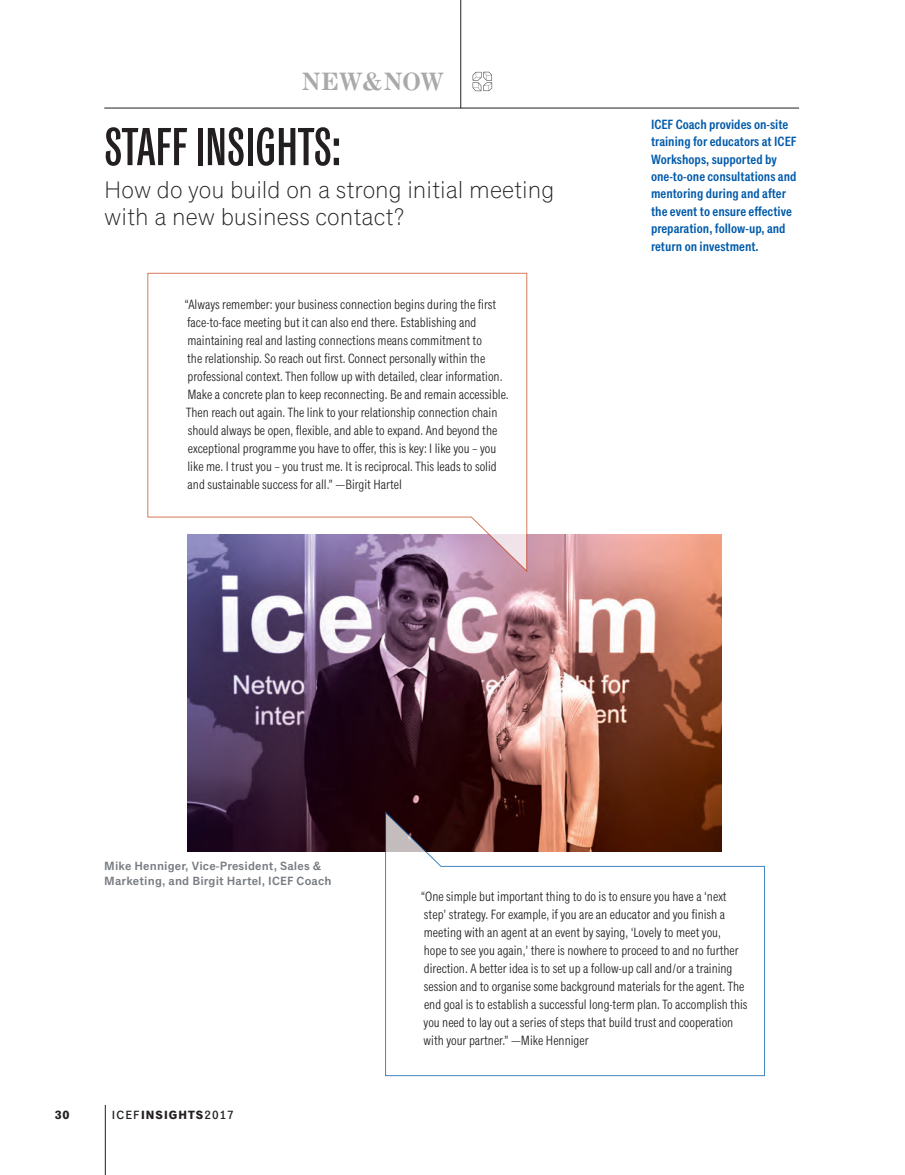
<style>
.page{position:relative;width:905px;height:1175px;background:#fff}
.page>*{position:absolute;margin:0;border:0;box-sizing:border-box;transform-origin:0 0}
.Section_hed{font:54px "Classic Grotesque Pro Cm Md";color:#231f20}
.large_roman_dek{font:300 24px/27px "Classic Grotesque Pro";color:#231f20}
.t1{font:700 24px "Century Expanded BT";letter-spacing:-.01em;color:#a9a9aa}
.CG_cond_body_for_nar{font:condensed 13.5px/18px "Classic Grotesque Pro";color:#231f20}
.CG_cond_body_for_nar-2{font:13.5px/17.4px "Classic Grotesque Pro Cn S Bd";color:#015aaa}
.Photo_caption{font:600 12px/15px "Classic Grotesque Pro";letter-spacing:.01em;color:#787d83}
.t2{font:500 12px "Classic Grotesque Pro";letter-spacing:.085em;color:#231f20}
.t3{font:700 12px "Classic Grotesque Pro";color:#231f20}
.s1{font-weight:700}
</style>
<div class="page">
<hr style="left:105px;top:1104px;width:1px;height:70px;background:#231f20">
<hr style="left:460px;top:0;width:1px;height:108px;background:#231f20">
<hr style="left:104px;top:108px;width:695px;height:1px;background:#231f20">
<svg style="left:472px;top:72px;width:20px;height:19px"></svg>
<img style="left:187px;top:534px;width:534px;height:317px">
<svg style="left:385px;top:810px;width:380px;height:266px"></svg>
<svg style="left:147px;top:272px;width:380px;height:301px"></svg>
<h2 class="t1" style="left:302px;top:66px;width:143px">NEW&amp;NOW</h2>
<p class="Section_hed" style="left:104px;top:113px;width:238px">STAFF INSIGHTS:</p>
<p class="large_roman_dek" style="left:104px;top:176px;width:451px">How do you build on a strong initial meeting with a new business contact?</p>
<p class="CG_cond_body_for_nar" style="left:184px;top:295px;width:326px">“Always remember: your business connection begins during the first face-to-face meeting but it can also end there. Establishing and maintaining real and lasting connections means commitment to<br>the relationship. So reach out first. Connect personally within the professional context. Then follow up with detailed, clear information.<br>Make a concrete plan to keep reconnecting. Be and remain accessible.<br>Then reach out again. The link to your relationship connection chain should always be open, flexible, and able to expand. And beyond the exceptional programme you have to offer, this is key: I like you – you like me. I trust you – you trust me. It is reciprocal. This leads to solid and sustainable success for all.” —Birgit Hartel</p>
<p class="CG_cond_body_for_nar-2" style="left:651px;top:116px;width:147px">ICEF Coach provides on-site training for educators at ICEF<br>Workshops, supported by one-to-one consultations and mentoring during and after the event to ensure effective preparation, follow-up, and return on investment.</p>
<p class="Photo_caption" style="left:104px;top:858px;width:229px">Mike Henniger, Vice-President, Sales &amp;<br>Marketing, and Birgit Hartel, ICEF Coach</p>
<p class="t3" style="left:55px;top:1106px;width:16px">30</p>
<p class="t2" style="left:112px;top:1107px;width:123px">ICEF<span class="s1">INSIGHTS</span>2017</p>
<p class="CG_cond_body_for_nar" style="left:421px;top:887px;width:328px">“One simple but important thing to do is to ensure you have a ‘next step’ strategy. For example, if you are an educator and you finish a meeting with an agent at an event by saying, ‘Lovely to meet you,<br>hope to see you again,’ there is nowhere to proceed to and no further direction. A better idea is to set up a follow-up call and/or a training session and to organise some background materials for the agent. The end goal is to establish a successful long-term plan. To accomplish this you need to lay out a series of steps that build trust and cooperation with your partner.” —Mike Henniger</p>
</div>
